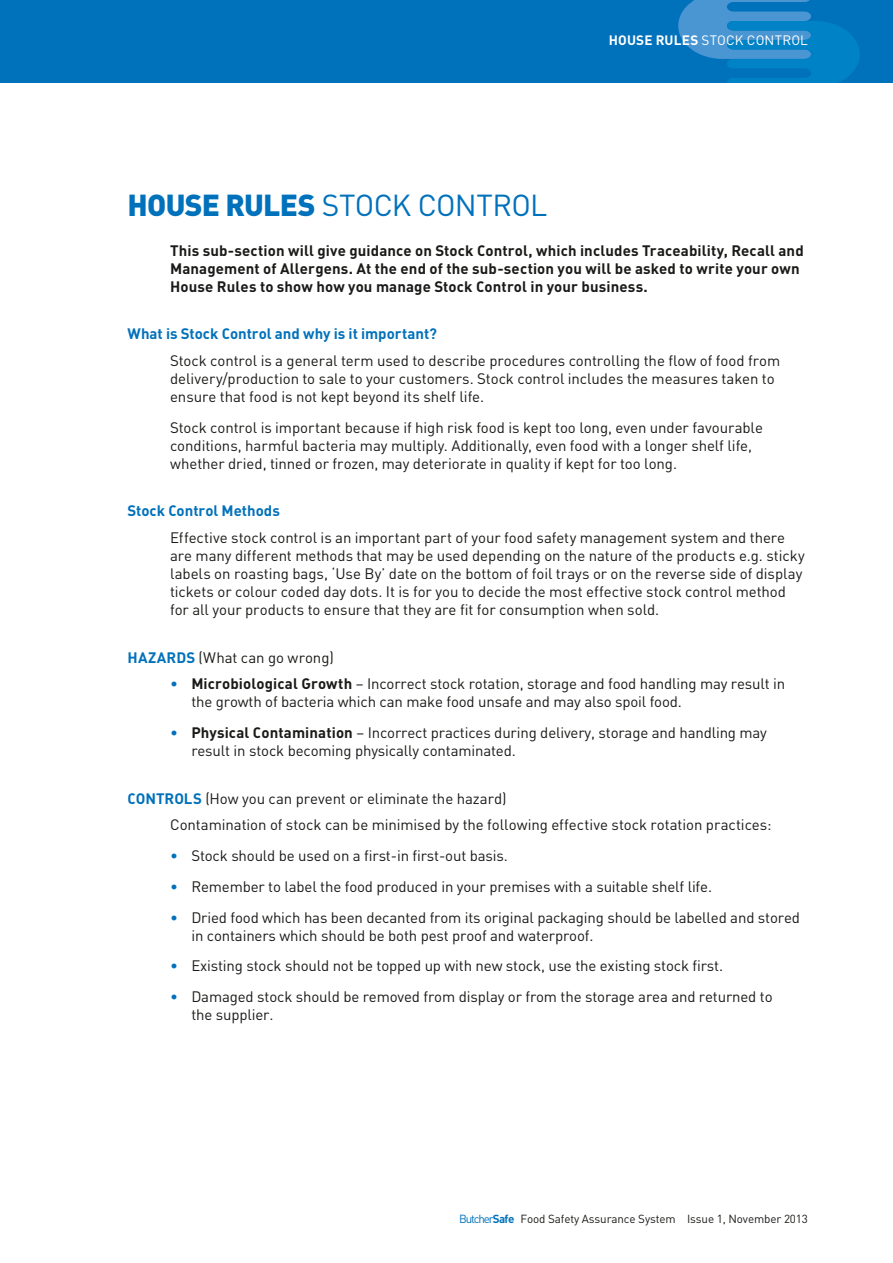
<style>
.page{position:relative;width:893px;height:1263px;background:#fff}
.page>*{position:absolute;margin:0;border:0;box-sizing:border-box;transform-origin:0 0}
.SECTION{font:30px "DIN";letter-spacing:-.02em;color:#0071bb}
.Heading_4_BLUE{font:15px/18px "DIN";letter-spacing:-.01em;color:#1a1a18}
.t1{font:700 15px/18px "DIN";letter-spacing:.01em;color:#1a1a18}
.Heading_4_BLUE-2{font:700 15px "DIN";color:#0071bb}
.Running_Header{font:13.5px "DIN";letter-spacing:.01em;color:#fff}
.t2{font:11.7px "DIN";letter-spacing:-.01em;color:#1a1a18}
.s1{font-weight:700}
.s2{font-weight:900}
.s3{font-weight:700;color:#0071bb}
.s4{color:#0071bb}
</style>
<div class="page">
<div style="left:0;top:0;width:893px;height:83px;background:#0071bb"></div>
<svg style="left:678px;top:0;width:182px;height:83px"></svg>
<p class="Running_Header" style="left:609px;top:32px;width:201px"><span class="s1">HOUSE RULES</span> STOCK CONTROL</p>
<p class="SECTION" style="left:128px;top:186px;width:421px"><span class="s2">HOUSE RULES</span> STOCK CONTROL</p>
<p class="t1" style="left:170px;top:240px;width:635px">This sub-section will give guidance on Stock Control, which includes Traceability, Recall and<br>Management of Allergens. At the end of the sub-section you will be asked to write your own<br>House Rules to show how you manage Stock Control in your business.</p>
<p class="Heading_4_BLUE-2" style="left:128px;top:324px;width:311px">What is Stock Control and why is it important?</p>
<p class="Heading_4_BLUE" style="left:170px;top:351px;width:612px">Stock control is a general term used to describe procedures controlling the flow of food from delivery/production to sale to your customers. Stock control includes the measures taken to ensure that food is not kept beyond its shelf life.</p>
<p class="Heading_4_BLUE" style="left:170px;top:417px;width:594px">Stock control is important because if high risk food is kept too long, even under favourable conditions, harmful bacteria may multiply. Additionally, even food with a longer shelf life, whether dried, tinned or frozen, may deteriorate in quality if kept for too long.</p>
<p class="Heading_4_BLUE-2" style="left:128px;top:501px;width:154px">Stock Control Methods</p>
<p class="Heading_4_BLUE" style="left:170px;top:528px;width:636px">Effective stock control is an important part of your food safety management system and there are many different methods that may be used depending on the nature of the products e.g. sticky labels on roasting bags, ‘Use By’ date on the bottom of foil trays or on the reverse side of display tickets or colour coded day dots. It is for you to decide the most effective stock control method for all your products to ensure that they are fit for consumption when sold.</p>
<p class="Heading_4_BLUE" style="left:128px;top:648px;width:208px"><span class="s3">HAZARDS</span> (What can go wrong)</p>
<p class="Heading_4_BLUE" style="left:191px;top:674px;width:595px;text-indent:-21px"><span class="s4">•</span> <span class="s1">Microbiological Growth</span> – Incorrect stock rotation, storage and food handling may result in the growth of bacteria which can make food unsafe and may also spoil food.</p>
<p class="Heading_4_BLUE" style="left:191px;top:723px;width:577px;text-indent:-21px"><span class="s4">•</span> <span class="s1">Physical Contamination</span> – Incorrect practices during delivery, storage and handling may result in stock becoming physically contaminated.</p>
<p class="Heading_4_BLUE" style="left:128px;top:789px;width:380px"><span class="s3">CONTROLS</span> (How you can prevent or eliminate the hazard)</p>
<p class="Heading_4_BLUE" style="left:170px;top:815px;width:603px">Contamination of stock can be minimised by the following effective stock rotation practices:</p>
<p class="Heading_4_BLUE" style="left:170px;top:846px;width:339px"><span class="s4">•</span> Stock should be used on a first-in first-out basis.</p>
<p class="Heading_4_BLUE" style="left:170px;top:877px;width:543px"><span class="s4">•</span> Remember to label the food produced in your premises with a suitable shelf life.</p>
<p class="Heading_4_BLUE" style="left:191px;top:907px;width:610px;text-indent:-21px"><span class="s4">•</span> Dried food which has been decanted from its original packaging should be labelled and stored in containers which should be both pest proof and waterproof.</p>
<p class="Heading_4_BLUE" style="left:170px;top:956px;width:554px"><span class="s4">•</span> Existing stock should not be topped up with new stock, use the existing stock first.</p>
<p class="Heading_4_BLUE" style="left:191px;top:987px;width:583px;text-indent:-21px"><span class="s4">•</span> Damaged stock should be removed from display or from the storage area and returned to the supplier.</p>
<p class="t2" style="left:459px;top:1211px;width:350px"><span class="s4">Butcher</span><span class="s3">Safe</span> Food Safety Assurance System Issue 1, November 2013</p>
</div>
